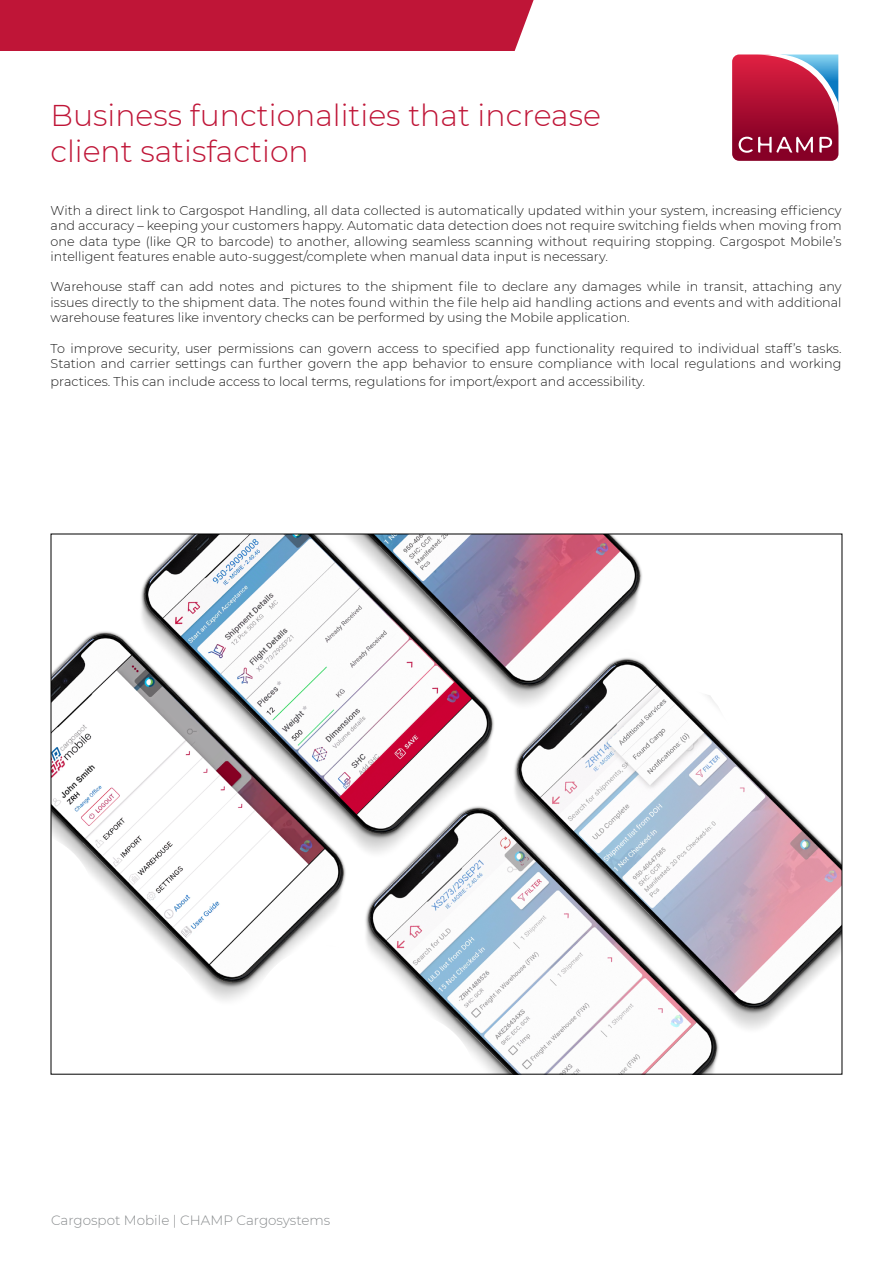
<style>
.page{position:relative;width:893px;height:1263px;background:#fff}
.page>*{position:absolute;margin:0;border:0;box-sizing:border-box;transform-origin:0 0}
.t1{font:300 30px/36px "Montserrat";color:#bf1537}
.t2{font:300 13.5px "Montserrat";color:#898c8e}
.t3{font:300 12.75px/15.3px "Montserrat";color:#1a1a1a;text-align:justify}
</style>
<div class="page">
<div style="left:0;top:0;width:534px;height:51px;background:#bf1537"></div>
<img style="left:53px;top:536px;width:787px;height:536px">
<svg style="left:732px;top:54px;width:107px;height:107px;background:#aa2f50"></svg>
<h1 class="t1" style="left:51px;top:96px;width:552px">Business functionalities that increase client satisfaction</h1>
<p class="t3" style="left:51px;top:202px;width:792px">With a direct link to Cargospot Handling, all data collected is automatically updated within your system, increasing efficiency and accuracy – keeping your customers happy. Automatic data detection does not require switching fields when moving from one data type (like QR to barcode) to another, allowing seamless scanning without requiring stopping. Cargospot Mobile’s intelligent features enable auto-suggest/complete when manual data input is necessary.</p>
<p class="t3" style="left:51px;top:279px;width:792px">Warehouse staff can add notes and pictures to the shipment file to declare any damages while in transit, attaching any issues directly to the shipment data. The notes found within the file help aid handling actions and events and with additional warehouse features like inventory checks can be performed by using the Mobile application.</p>
<p class="t3" style="left:51px;top:340px;width:792px">To improve security, user permissions can govern access to specified app functionality required to individual staff’s tasks.<br>Station and carrier settings can further govern the app behavior to ensure compliance with local regulations and working</p>
<p class="t3" style="left:51px;top:373px;width:596px">practices. This can include access to local terms, regulations for import/export and accessibility.</p>
<p class="t2" style="left:51px;top:1211px;width:281px">Cargospot Mobile | CHAMP Cargosystems</p>
</div>
